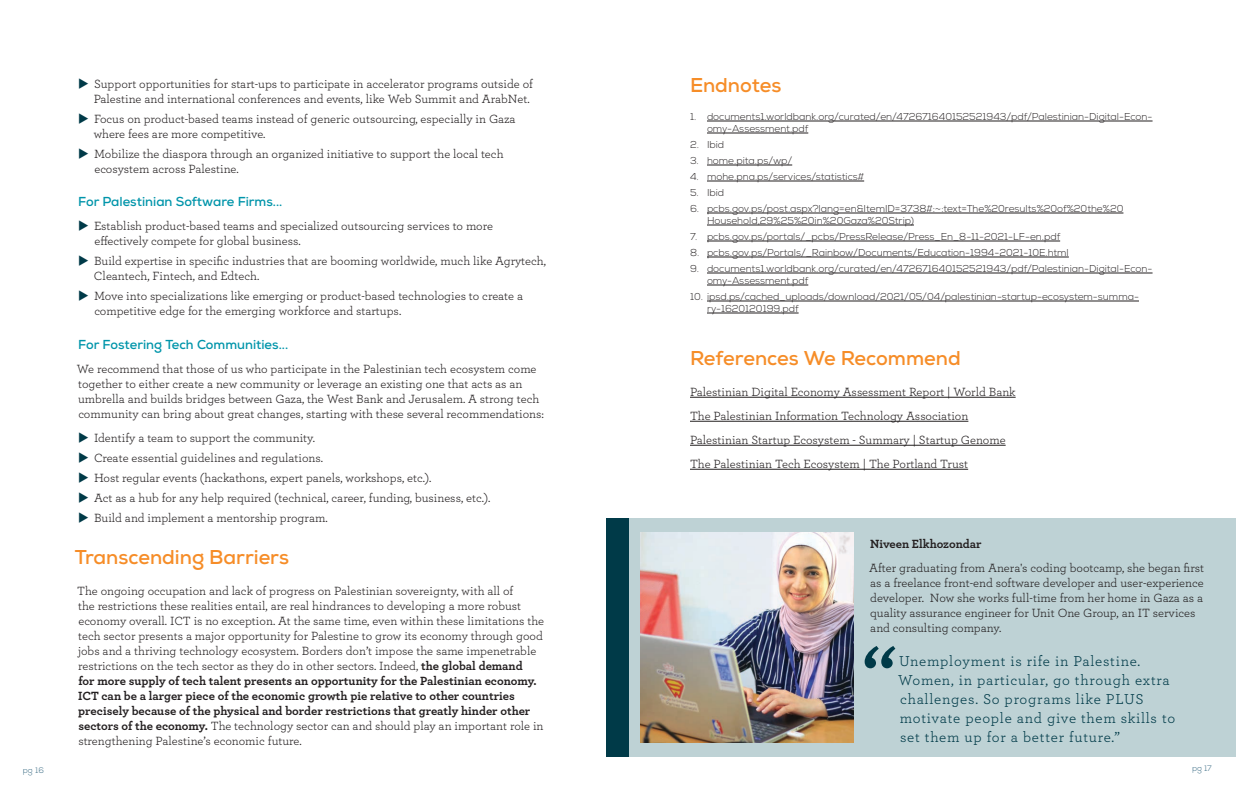
<style>
.page{position:relative;width:1236px;height:804px;background:#fff}
.page>*{position:absolute;margin:0;border:0;box-sizing:border-box;transform-origin:0 0}
.t1{font:700 72px "Archer";color:#003a48}
.t2{font:700 20px "Nexa";color:#f68d28}
.t3{font:15px/19px "Archer";letter-spacing:.05em;color:#003a48}
.t4{font:700 13px "Nexa";color:#0095aa}
.t5{font:12.5px/15px "Archer";color:#231f20}
.t6{font:700 12.5px "Archer";letter-spacing:-.005em;color:#231f20}
.t7{font:300 10px/12px "Nexa";color:#231f20}
.t8{font:300 8px "Nexa";color:#30647e}
.s1{color:#003a48}
.s2{font-weight:700}
</style>
<div class="page">
<div style="left:618px;top:518px;width:618px;height:239px;background:#bed2d5"></div>
<hr style="left:707px;top:121px;width:446px;height:1px;background:#231f20">
<hr style="left:707px;top:133px;width:101px;height:1px;background:#231f20">
<hr style="left:707px;top:165px;width:85px;height:1px;background:#231f20">
<hr style="left:707px;top:181px;width:157px;height:1px;background:#231f20">
<hr style="left:707px;top:213px;width:416px;height:1px;background:#231f20">
<hr style="left:707px;top:225px;width:207px;height:1px;background:#231f20">
<hr style="left:707px;top:241px;width:353px;height:1px;background:#231f20">
<hr style="left:707px;top:257px;width:362px;height:1px;background:#231f20">
<hr style="left:707px;top:273px;width:446px;height:1px;background:#231f20">
<hr style="left:707px;top:285px;width:101px;height:1px;background:#231f20">
<hr style="left:707px;top:301px;width:432px;height:1px;background:#231f20">
<hr style="left:707px;top:313px;width:92px;height:1px;background:#231f20">
<hr style="left:690px;top:397px;width:326px;height:1px;background:#231f20">
<hr style="left:690px;top:421px;width:278px;height:1px;background:#231f20">
<hr style="left:690px;top:445px;width:316px;height:1px;background:#231f20">
<hr style="left:690px;top:469px;width:278px;height:1px;background:#231f20">
<img style="left:640px;top:533px;width:214px;height:210px">
<div style="left:607px;top:518px;width:22px;height:239px;background:#003a48"></div>
<p class="t5" style="left:78px;top:75px;width:456px;text-align:right"><span class="s1">◆</span> Support opportunities for start-ups to participate in accelerator programs outside of<br>Palestine and international conferences and events, like Web Summit and ArabNet.</p>
<p class="t5" style="left:94px;top:110px;width:423px;text-indent:-16px"><span class="s1">◆</span> Focus on product-based teams instead of generic outsourcing, especially in Gaza where fees are more competitive.</p>
<p class="t5" style="left:94px;top:145px;width:411px;text-indent:-16px"><span class="s1">◆</span> Mobilize the diaspora through an organized initiative to support the local tech ecosystem across Palestine.</p>
<p class="t4" style="left:78px;top:193px;width:206px">For Palestinian Software Firms...</p>
<p class="t5" style="left:94px;top:218px;width:400px;text-indent:-16px"><span class="s1">◆</span> Establish product-based teams and specialized outsourcing services to more effectively compete for global business.</p>
<p class="t5" style="left:94px;top:253px;width:454px;text-indent:-16px"><span class="s1">◆</span> Build expertise in specific industries that are booming worldwide, much like Agrytech,<br>Cleantech, Fintech, and Edtech.</p>
<p class="t5" style="left:94px;top:288px;width:430px;text-indent:-16px"><span class="s1">◆</span> Move into specializations like emerging or product-based technologies to create a competitive edge for the emerging workforce and startups.</p>
<p class="t4" style="left:78px;top:336px;width:212px">For Fostering Tech Communities...</p>
<p class="t5" style="left:77px;top:361px;width:469px">We recommend that those of us who participate in the Palestinian tech ecosystem come together to either create a new community or leverage an existing one that acts as an umbrella and builds bridges between Gaza, the West Bank and Jerusalem. A strong tech community can bring about great changes, starting with these several recommendations:</p>
<p class="t5" style="left:78px;top:430px;width:238px"><span class="s1">◆</span> Identify a team to support the community.</p>
<p class="t5" style="left:78px;top:450px;width:246px"><span class="s1">◆</span> Create essential guidelines and regulations.</p>
<p class="t5" style="left:78px;top:470px;width:355px"><span class="s1">◆</span> Host regular events (hackathons, expert panels, workshops, etc.).</p>
<p class="t5" style="left:78px;top:490px;width:414px"><span class="s1">◆</span> Act as a hub for any help required (technical, career, funding, business, etc.).</p>
<p class="t5" style="left:78px;top:510px;width:251px"><span class="s1">◆</span> Build and implement a mentorship program.</p>
<h2 class="t2" style="left:75px;top:544px;width:216px">Transcending Barriers</h2>
<p class="t5" style="left:77px;top:583px;width:469px">The ongoing occupation and lack of progress on Palestinian sovereignty, with all of<br>the restrictions these realities entail, are real hindrances to developing a more robust economy overall. ICT is no exception. At the same time, even within these limitations the tech sector presents a major opportunity for Palestine to grow its economy through good jobs and a thriving technology ecosystem. Borders don’t impose the same impenetrable restrictions on the tech sector as they do in other sectors. Indeed, <span class="s2">the global demand<br>for more supply of tech talent presents an opportunity for the Palestinian economy.<br>ICT can be a larger piece of the economic growth pie relative to other countries precisely because of the physical and border restrictions that greatly hinder other sectors of the economy.</span> The technology sector can and should play an important role in strengthening Palestine’s economic future.</p>
<h2 class="t2" style="left:690px;top:72px;width:93px">Endnotes</h2>
<p class="t7" style="left:707px;top:111px;width:447px;text-indent:-17px">1. documents1.worldbank.org/curated/en/472671640152521943/pdf/Palestinian-Digital-Econ&shy;omy-Assessment.pdf</p>
<p class="t7" style="left:690px;top:139px;width:36px">2. Ibid</p>
<p class="t7" style="left:690px;top:155px;width:104px">3. home.pita.ps/wp/</p>
<p class="t7" style="left:690px;top:171px;width:176px">4. mohe.pna.ps/services/statistics#</p>
<p class="t7" style="left:690px;top:187px;width:36px">5. Ibid</p>
<p class="t7" style="left:707px;top:203px;width:418px;text-indent:-17px">6. pcbs.gov.ps/post.aspx?lang=en&amp;ItemID=3738#:~:text=The%20results%20of%20the%20<br>Household,29%25%20in%20Gaza%20Strip)</p>
<p class="t7" style="left:690px;top:231px;width:372px">7. pcbs.gov.ps/portals/_pcbs/PressRelease/Press_En_8-11-2021-LF-en.pdf</p>
<p class="t7" style="left:690px;top:247px;width:380px">8. pcbs.gov.ps/Portals/_Rainbow/Documents/Education-1994-2021-10E.html</p>
<p class="t7" style="left:707px;top:263px;width:447px;text-indent:-17px">9. documents1.worldbank.org/curated/en/472671640152521943/pdf/Palestinian-Digital-Econ&shy;omy-Assessment.pdf</p>
<p class="t7" style="left:707px;top:291px;width:433px;text-indent:-17px">10. ipsd.ps/cached_uploads/download/2021/05/04/palestinian-startup-ecosystem-summa&shy;ry-1620120199.pdf</p>
<h2 class="t2" style="left:690px;top:345px;width:272px">References We Recommend</h2>
<p class="t5" style="left:690px;top:379px;width:327px;line-height:24px">Palestinian Digital Economy Assessment Report | World Bank The Palestinian Information Technology Association Palestinian Startup Ecosystem - Summary | Startup Genome The Palestinian Tech Ecosystem | The Portland Trust</p>
<p class="t6" style="left:870px;top:534px;width:113px">Niveen Elkhozondar</p>
<p class="t5" style="left:869px;top:560px;width:337px">After graduating from Anera's coding bootcamp, she began first as a freelance front-end software developer and user-experience developer. Now she works full-time from her home in Gaza as a quality assurance engineer for Unit One Group, an IT services and consulting company.</p>
<p class="t3" style="left:898px;top:651px;width:279px">Unemployment is rife in Palestine.<br>Women, in particular, go through extra challenges. So programs like PLUS motivate people and give them skills to set them up for a better future.”</p>
<h1 class="t1" style="left:862px;top:614px;width:36px">“</h1>
<p class="t8" style="left:23px;top:765px;width:23px">pg 16</p>
<p class="t8" style="left:1192px;top:764px;width:21px">pg 17</p>
</div>
